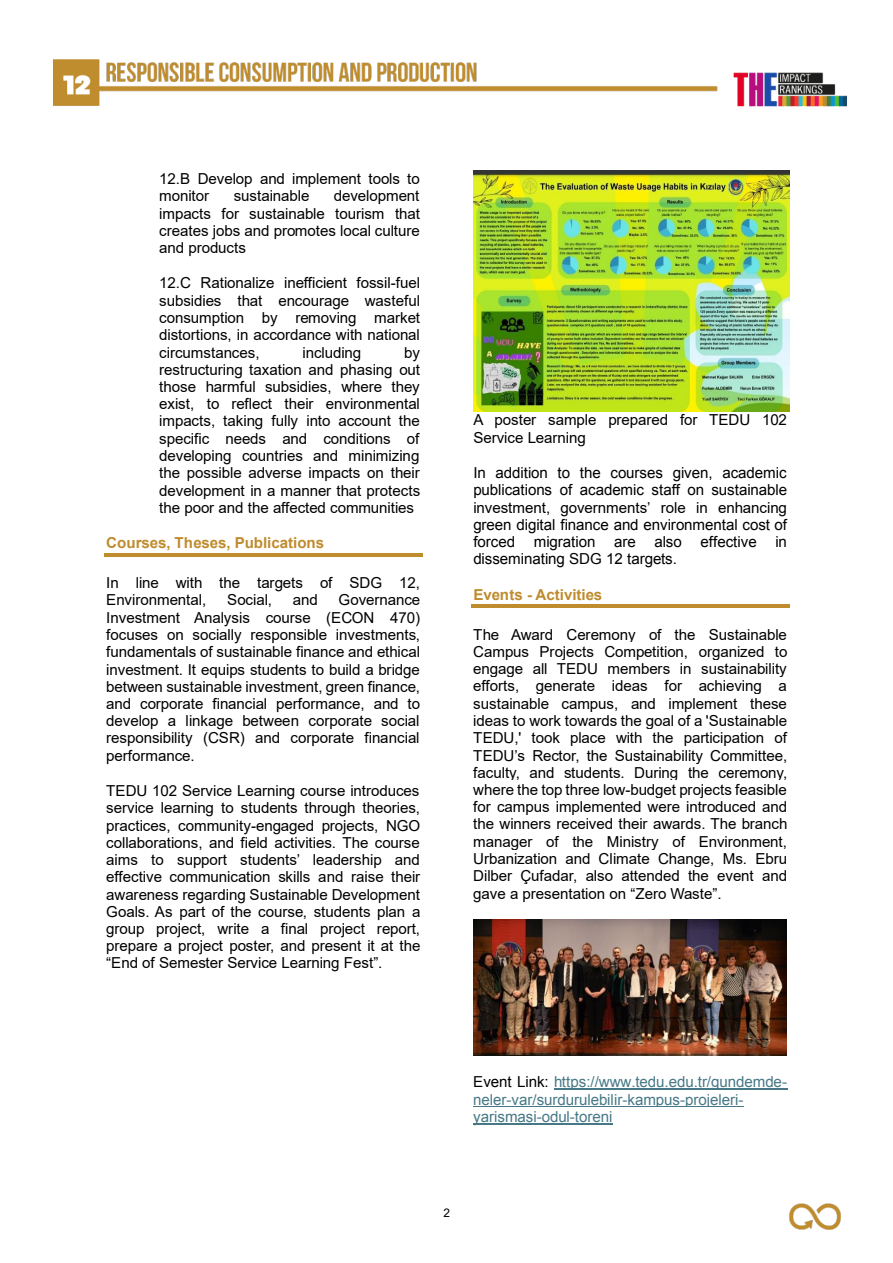
<style>
.page{position:relative;width:893px;height:1263px;background:#fff}
.page>*{position:absolute;margin:0;border:0;box-sizing:border-box;transform-origin:0 0}
.t1{font:15.15px/17.2px "Arial";letter-spacing:-.01em;color:#000;text-align:justify}
.t2{font:15.15px/17.2px "Arial";letter-spacing:-.01em;color:#467886}
.t3{font:700 15.15px "Arial";letter-spacing:-.01em;color:#bf8c2e}
.t4{font:11.85px "Arial";color:#000}
.s1{color:#000}
</style>
<div class="page">
<img style="left:789px;top:1203px;width:52px;height:26px">
<img style="left:53px;top:59px;width:793px;height:48px">
<hr style="left:104px;top:553px;width:318px;height:3px;background:#bf8c2e">
<hr style="left:471px;top:605px;width:318px;height:3px;background:#bf8c2e">
<hr style="left:554px;top:1089px;width:233px;height:1px;background:#467886">
<hr style="left:473px;top:1106px;width:270px;height:1px;background:#467886">
<hr style="left:473px;top:1123px;width:139px;height:1px;background:#467886">
<img style="left:473px;top:170px;width:316px;height:241px">
<img style="left:473px;top:919px;width:314px;height:136px">
<p class="t1" style="left:159px;top:170px;width:262px">12.B Develop and implement tools to monitor</p>
<p class="t1" style="left:159px;top:187px;width:262px;text-indent:175px">development impacts for sustainable tourism that creates jobs and promotes local culture and products</p>
<p class="t1" style="left:159px;top:274px;width:262px">12.C Rationalize inefficient fossil-fuel subsidies that encourage wasteful consumption by removing market distortions, in accordance with national circumstances,</p>
<p class="t1" style="left:234px;top:187px;width:77px">sustainable</p>
<p class="t1" style="left:159px;top:344px;width:262px;text-indent:245px">by restructuring taxation and phasing out those harmful subsidies, where they exist, to reflect their environmental impacts, taking fully into account the specific needs and conditions of developing countries and minimizing the possible adverse impacts on their development in a manner that protects the poor and the affected communities</p>
<p class="t3" style="left:106px;top:532px;width:219px">Courses, Theses, Publications</p>
<p class="t1" style="left:106px;top:574px;width:315px">In line with the targets of SDG 12,<br>Environmental,</p>
<p class="t1" style="left:302px;top:344px;width:60px">including</p>
<p class="t1" style="left:106px;top:591px;width:316px;text-indent:232px">Governance Investment Analysis course (ECON 470) focuses on socially responsible investments, fundamentals of sustainable finance and ethical investment. It equips students to build a bridge between sustainable investment, green finance, and corporate financial performance, and to develop a linkage between corporate social responsibility (CSR) and corporate financial performance.</p>
<p class="t1" style="left:106px;top:782px;width:316px">TEDU 102 Service Learning course introduces service learning to students through theories, practices, community-engaged projects, NGO collaborations, and field activities. The course aims to support students’ leadership and effective communication skills and raise their awareness regarding Sustainable Development Goals. As part of the course, students plan a group project, write a final project report, prepare a project poster, and present it at the “End of Semester Service Learning Fest”.</p>
<p class="t1" style="left:227px;top:591px;width:46px">Social,</p>
<p class="t1" style="left:293px;top:591px;width:26px">and</p>
<p class="t1" style="left:473px;top:411px;width:315px">A poster sample prepared for TEDU 102<br>Service Learning</p>
<p class="t1" style="left:473px;top:464px;width:315px">In addition to the courses given, academic publications of academic staff on sustainable investment, governments’ role in enhancing green digital finance and environmental cost of forced migration are also effective in disseminating SDG 12 targets.</p>
<p class="t3" style="left:473px;top:584px;width:131px">Events - Activities</p>
<p class="t1" style="left:473px;top:625px;width:316px">The Award Ceremony of the Sustainable Campus Projects Competition, organized to engage all TEDU members in sustainability efforts, generate ideas for achieving a sustainable campus, and implement these ideas to work towards the goal of a 'Sustainable TEDU,' took place with the participation of TEDU’s Rector, the Sustainability Committee, faculty, and students. During the ceremony, where the top three low-budget projects feasible for campus implemented were introduced and the winners received their awards. The branch manager of the Ministry of Environment, Urbanization and Climate Change, Ms. Ebru Dilber Çufadar, also attended the event and gave a presentation on “Zero Waste”.</p>
<p class="t2" style="left:473px;top:1073px;width:315px"><span class="s1">Event Link:</span> https://www.tedu.edu.tr/gundemde&shy;neler-var/surdurulebilir-kampus-projeleri&shy;yarismasi-odul-toreni</p>
<p class="t4" style="left:443px;top:1204px;width:8px">2</p>
</div>
